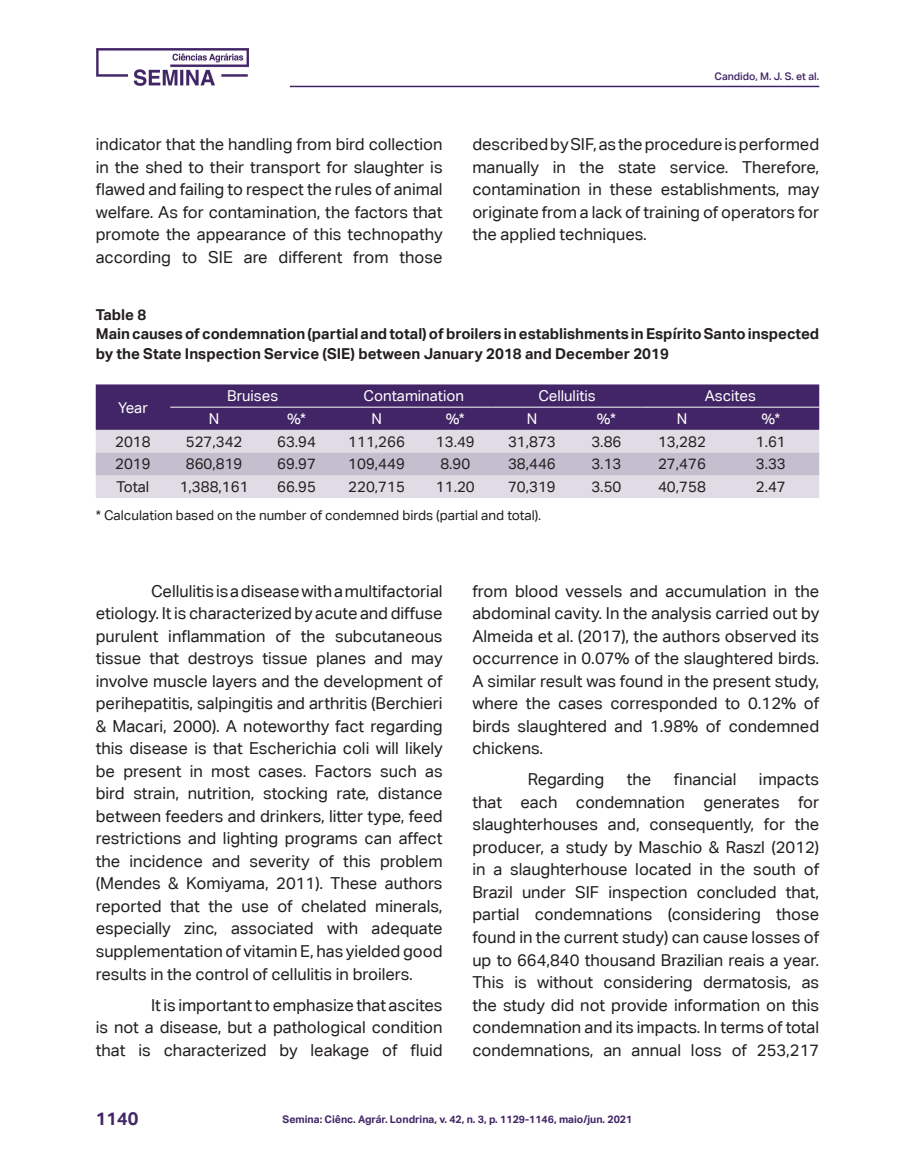
<style>
.page{position:relative;width:915px;height:1170px;background:#fff}
.page>*{position:absolute;margin:0;border:0;box-sizing:border-box;transform-origin:0 0}
.t1{font:700 18px "Aktiv Grotesk Corp";color:#422566}
.corpo_do_texto{font:16.5px/22.5px "Aktiv Grotesk Corp";color:#231f20;text-align:justify}
.título_Tabela{font:700 15px/19.5px "Aktiv Grotesk Corp";color:#231f20}
.texto_tabela{font:15px "Aktiv Grotesk Corp";color:#231f20}
.texto_tabela-2{font:15px "Aktiv Grotesk Corp";color:#fff}
.legenda_de_tabela{font:13.5px "Aktiv Grotesk Corp";color:#231f20}
.t2{font:700 10.5px "Aktiv Grotesk Corp";color:#422566}
.t3{font:500 10.5px "Aktiv Grotesk Corp";color:#422566}
</style>
<div class="page">
<hr style="left:290px;top:86px;width:529px;height:1px;background:#422566">
<img style="left:96px;top:48px;width:152px;height:37px">
<div style="left:96px;top:384px;width:723px;height:46px;background:#422566"></div>
<div style="left:96px;top:430px;width:723px;height:68px;background:#e0dce5"></div>
<div style="left:96px;top:452px;width:723px;height:23px;background:#c5becf"></div>
<hr style="left:170px;top:407px;width:88px;height:1px;background:#fff">
<hr style="left:258px;top:407px;width:77px;height:1px;background:#fff">
<hr style="left:335px;top:407px;width:83px;height:1px;background:#fff">
<hr style="left:418px;top:407px;width:74px;height:1px;background:#fff">
<hr style="left:492px;top:407px;width:79px;height:1px;background:#fff">
<hr style="left:571px;top:407px;width:70px;height:1px;background:#fff">
<hr style="left:641px;top:407px;width:81px;height:1px;background:#fff">
<hr style="left:722px;top:407px;width:97px;height:1px;background:#fff">
<p class="t3" style="left:714px;top:69px;width:106px">Candido, M. J. S. et al.</p>
<p class="corpo_do_texto" style="left:96px;top:133px;width:348px">indicator that the handling from bird collection in the shed to their transport for slaughter is flawed and failing to respect the rules of animal welfare. As for contamination, the factors that promote the appearance of this technopathy according to SIE are different from those</p>
<p class="corpo_do_texto" style="left:472px;top:133px;width:348px">described by SIF, as the procedure is performed manually in the state service. Therefore, contamination in these establishments, may originate from a lack of training of operators for the applied techniques.</p>
<p class="título_Tabela" style="left:96px;top:304px;width:52px">Table 8</p>
<p class="título_Tabela" style="left:96px;top:324px;width:724px">Main causes of condemnation (partial and total) of broilers in establishments in Espírito Santo inspected by the State Inspection Service (SIE) between January 2018 and December 2019</p>
<p class="texto_tabela-2" style="left:118px;top:398px;width:31px">Year</p>
<p class="texto_tabela-2" style="left:227px;top:387px;width:52px">Bruises</p>
<p class="texto_tabela-2" style="left:363px;top:387px;width:102px">Contamination</p>
<p class="texto_tabela-2" style="left:538px;top:387px;width:59px">Cellulitis</p>
<p class="texto_tabela-2" style="left:704px;top:387px;width:53px">Ascites</p>
<p class="texto_tabela-2" style="left:209px;top:409px;width:12px">N</p>
<p class="texto_tabela-2" style="left:287px;top:409px;width:20px">%*</p>
<p class="texto_tabela-2" style="left:371px;top:409px;width:12px">N</p>
<p class="texto_tabela-2" style="left:445px;top:409px;width:20px">%*</p>
<p class="texto_tabela-2" style="left:526px;top:409px;width:12px">N</p>
<p class="texto_tabela-2" style="left:596px;top:409px;width:20px">%*</p>
<p class="texto_tabela-2" style="left:676px;top:409px;width:12px">N</p>
<p class="texto_tabela-2" style="left:761px;top:409px;width:20px">%*</p>
<p class="texto_tabela" style="left:115px;top:432px;width:37px">2018</p>
<p class="texto_tabela" style="left:186px;top:432px;width:58px">527,342</p>
<p class="texto_tabela" style="left:277px;top:432px;width:40px">63.94</p>
<p class="texto_tabela" style="left:348px;top:432px;width:58px">111,266</p>
<p class="texto_tabela" style="left:436px;top:432px;width:40px">13.49</p>
<p class="texto_tabela" style="left:508px;top:432px;width:49px">31,873</p>
<p class="texto_tabela" style="left:591px;top:432px;width:31px">3.86</p>
<p class="texto_tabela" style="left:658px;top:432px;width:49px">13,282</p>
<p class="texto_tabela" style="left:755px;top:432px;width:31px">1.61</p>
<p class="texto_tabela" style="left:115px;top:455px;width:37px">2019</p>
<p class="texto_tabela" style="left:186px;top:455px;width:58px">860,819</p>
<p class="texto_tabela" style="left:277px;top:455px;width:40px">69.97</p>
<p class="texto_tabela" style="left:348px;top:455px;width:58px">109,449</p>
<p class="texto_tabela" style="left:440px;top:455px;width:31px">8.90</p>
<p class="texto_tabela" style="left:508px;top:455px;width:49px">38,446</p>
<p class="texto_tabela" style="left:591px;top:455px;width:31px">3.13</p>
<p class="texto_tabela" style="left:658px;top:455px;width:49px">27,476</p>
<p class="texto_tabela" style="left:755px;top:455px;width:31px">3.33</p>
<p class="texto_tabela" style="left:117px;top:478px;width:34px">Total</p>
<p class="texto_tabela" style="left:180px;top:478px;width:70px">1,388,161</p>
<p class="texto_tabela" style="left:277px;top:478px;width:40px">66.95</p>
<p class="texto_tabela" style="left:348px;top:478px;width:58px">220,715</p>
<p class="texto_tabela" style="left:436px;top:478px;width:40px">11.20</p>
<p class="texto_tabela" style="left:508px;top:478px;width:49px">70,319</p>
<p class="texto_tabela" style="left:591px;top:478px;width:31px">3.50</p>
<p class="texto_tabela" style="left:658px;top:478px;width:49px">40,758</p>
<p class="texto_tabela" style="left:755px;top:478px;width:31px">2.47</p>
<p class="legenda_de_tabela" style="left:96px;top:507px;width:447px">* Calculation based on the number of condemned birds (partial and total).</p>
<p class="corpo_do_texto" style="left:96px;top:579px;width:348px;text-indent:55px">Cellulitis is a disease with a multifactorial etiology. It is characterized by acute and diffuse purulent inflammation of the subcutaneous tissue that destroys tissue planes and may involve muscle layers and the development of perihepatitis, salpingitis and arthritis (Berchieri &amp; Macari, 2000). A noteworthy fact regarding this disease is that Escherichia coli will likely be present in most cases. Factors such as bird strain, nutrition, stocking rate, distance between feeders and drinkers, litter type, feed restrictions and lighting programs can affect the incidence and severity of this problem (Mendes &amp; Komiyama, 2011). These authors reported that the use of chelated minerals, especially zinc, associated with adequate supplementation of vitamin E, has yielded good results in the control of cellulitis in broilers.</p>
<p class="corpo_do_texto" style="left:96px;top:993px;width:348px;text-indent:55px">It is important to emphasize that ascites is not a disease, but a pathological condition that is characterized by leakage of fluid</p>
<p class="corpo_do_texto" style="left:472px;top:579px;width:348px">from blood vessels and accumulation in the abdominal cavity. In the analysis carried out by Almeida et al. (2017), the authors observed its occurrence in 0.07% of the slaughtered birds.<br>A similar result was found in the present study, where the cases corresponded to 0.12% of birds slaughtered and 1.98% of condemned chickens.</p>
<p class="corpo_do_texto" style="left:527px;top:768px;width:78px">Regarding</p>
<p class="corpo_do_texto" style="left:626px;top:768px;width:26px">the</p>
<p class="corpo_do_texto" style="left:673px;top:768px;width:64px">financial</p>
<p class="corpo_do_texto" style="left:472px;top:768px;width:348px;text-indent:286px">impacts that each condemnation generates for slaughterhouses and, consequently, for the producer, a study by Maschio &amp; Raszl (2012) in a slaughterhouse located in the south of Brazil under SIF inspection concluded that, partial condemnations (considering those found in the current study) can cause losses of up to 664,840 thousand Brazilian reais a year.<br>This is without considering dermatosis, as the study did not provide information on this condemnation and its impacts. In terms of total condemnations, an annual loss of 253,217</p>
<p class="t1" style="left:96px;top:1107px;width:44px">1140</p>
<p class="t2" style="left:282px;top:1112px;width:351px">Semina: Ciênc. Agrár. Londrina, v. 42, n. 3, p. 1129-1146, maio/jun. 2021</p>
</div>
